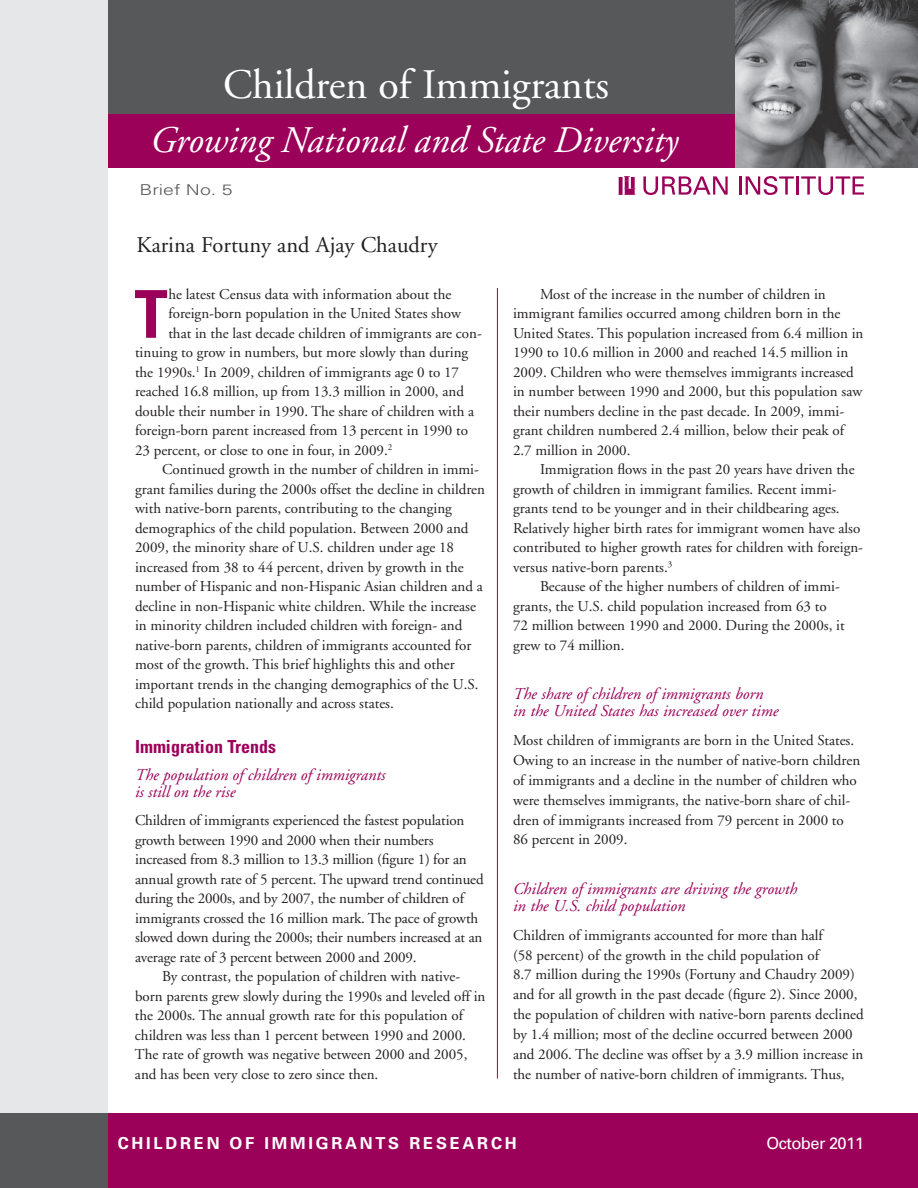
<style>
.page{position:relative;width:918px;height:1188px;background:#fff}
.page>*{position:absolute;margin:0;border:0;box-sizing:border-box;transform-origin:0 0}
.t1{font:700 condensed 66px "Univers";color:#9c0159}
.t2{font:42px "Adobe Garamond";letter-spacing:-.005em;color:#fff}
.t3{font:italic 37.5px "Adobe Garamond";color:#fff}
.t4{font:22.5px "Adobe Garamond";color:#231f20}
.t5{font:700 condensed 18px "Univers";color:#9c0159}
.t6{font:italic 16.5px/17.2px "Adobe Garamond";color:#9c0159}
.t7{font:700 16.5px "Univers";letter-spacing:.165em;color:#fff}
.t8{font:16.5px "Univers";letter-spacing:-.035em;color:#fff}
.t9{font:15px/19.8px "Adobe Garamond";color:#231f20}
.t10{font:300 15px "Univers";color:#57585a;scale:1.3 1}
</style>
<div class="page">
<div style="left:0;top:1113px;width:918px;height:75px;background:#9c0159"></div>
<div style="left:0;top:0;width:918px;height:168px;background:#57585a"></div>
<div style="left:0;top:114px;width:918px;height:54px;background:#9c0159"></div>
<img style="left:735px;top:0;width:183px;height:168px">
<div style="left:0;top:0;width:108px;height:1188px;background:#e6e7e9"></div>
<hr style="left:497px;top:288px;width:1px;height:791px;background:#9c0159">
<div style="left:0;top:1113px;width:108px;height:75px;background:#57585a"></div>
<svg style="left:643px;top:176px;width:85px;height:19px"></svg>
<svg style="left:739px;top:176px;width:55px;height:19px"></svg>
<hr style="left:796px;top:176px;width:3px;height:19px;background:#9c0159">
<svg style="left:801px;top:176px;width:63px;height:19px"></svg>
<div style="left:618px;top:177px;width:6px;height:18px;background:#9c0159"></div>
<div style="left:618px;top:177px;width:6px;height:18px;border:1px solid #fff"></div>
<div style="left:624px;top:189px;width:12px;height:6px;background:#9c0159"></div>
<div style="left:630px;top:177px;width:6px;height:12px;background:#9c0159"></div>
<div style="left:630px;top:177px;width:6px;height:12px;border:1px solid #fff"></div>
<div style="left:624px;top:181px;width:6px;height:8px;background:#9c0159"></div>
<div style="left:624px;top:181px;width:6px;height:8px;border:1px solid #fff"></div>
<svg style="left:624px;top:177px;width:6px;height:4px"></svg>
<h2 class="t2" style="left:223px;top:68px;width:387px">Children of Immigrants</h2>
<h3 class="t3" style="left:150px;top:125px;width:530px">Growing National and State Diversity</h3>
<p class="t10" style="left:139px;top:184px;width:73px">Brief No. 5</p>
<h3 class="t4" style="left:136px;top:236px;width:303px">Karina Fortuny and Ajay Chaudry</h3>
<h1 class="t1" style="left:135px;top:290px;width:35px">T</h1>
<p class="t9" style="left:168px;top:285px;width:284px">he latest Census data with information about the</p>
<p class="t9" style="left:168px;top:305px;width:294px">foreign-born population in the United States show</p>
<p class="t9" style="left:168px;top:324px;width:315px">that in the last decade children of immigrants are con-</p>
<p class="t9" style="left:135px;top:344px;width:335px">tinuing to grow in numbers, but more slowly than during</p>
<p class="t9" style="left:135px;top:363px;width:326px">the 1990s.<sup>1</sup> In 2009, children of immigrants age 0 to 17</p>
<p class="t9" style="left:135px;top:383px;width:330px">reached 16.8 million, up from 13.3 million in 2000, and</p>
<p class="t9" style="left:135px;top:402px;width:341px">double their number in 1990. The share of children with a</p>
<p class="t9" style="left:135px;top:422px;width:334px">foreign-born parent increased from 13 percent in 1990 to</p>
<p class="t9" style="left:135px;top:441px;width:259px">23 percent, or close to one in four, in 2009.<sup>2</sup></p>
<p class="t9" style="left:162px;top:461px;width:318px">Continued growth in the number of children in immi-</p>
<p class="t9" style="left:135px;top:480px;width:352px">grant families during the 2000s offset the decline in children</p>
<p class="t9" style="left:135px;top:500px;width:318px">with native-born parents, contributing to the changing</p>
<p class="t9" style="left:135px;top:519px;width:335px">demographics of the child population. Between 2000 and</p>
<p class="t9" style="left:135px;top:539px;width:321px">2009, the minority share of U.S. children under age 18</p>
<p class="t9" style="left:135px;top:558px;width:330px">increased from 38 to 44 percent, driven by growth in the</p>
<p class="t9" style="left:135px;top:578px;width:349px">number of Hispanic and non-Hispanic Asian children and a</p>
<p class="t9" style="left:135px;top:597px;width:342px">decline in non-Hispanic white children. While the increase</p>
<p class="t9" style="left:135px;top:617px;width:329px">in minority children included children with foreign- and</p>
<p class="t9" style="left:135px;top:636px;width:338px">native-born parents, children of immigrants accounted for</p>
<p class="t9" style="left:135px;top:656px;width:321px">most of the growth. This brief highlights this and other</p>
<p class="t9" style="left:135px;top:675px;width:345px">important trends in the changing demographics of the U.S.</p>
<p class="t9" style="left:135px;top:695px;width:260px">child population nationally and across states.</p>
<p class="t5" style="left:135px;top:740px;width:143px">Immigration Trends</p>
<p class="t6" style="left:135px;top:767px;width:252px">The population of children of immigrants is still on the rise</p>
<p class="t9" style="left:135px;top:812px;width:331px">Children of immigrants experienced the fastest population</p>
<p class="t9" style="left:135px;top:831px;width:300px">growth between 1990 and 2000 when their numbers</p>
<p class="t9" style="left:135px;top:851px;width:333px">increased from 8.3 million to 13.3 million (figure 1) for an</p>
<p class="t9" style="left:135px;top:870px;width:350px">annual growth rate of 5 percent. The upward trend continued</p>
<p class="t9" style="left:135px;top:890px;width:331px">during the 2000s, and by 2007, the number of children of</p>
<p class="t9" style="left:135px;top:909px;width:345px">immigrants crossed the 16 million mark. The pace of growth</p>
<p class="t9" style="left:135px;top:929px;width:349px">slowed down during the 2000s; their numbers increased at an</p>
<p class="t9" style="left:135px;top:948px;width:283px">average rate of 3 percent between 2000 and 2009.</p>
<p class="t9" style="left:162px;top:968px;width:300px">By contrast, the population of children with native-</p>
<p class="t9" style="left:135px;top:987px;width:352px">born parents grew slowly during the 1990s and leveled off in</p>
<p class="t9" style="left:135px;top:1007px;width:330px">the 2000s. The annual growth rate for this population of</p>
<p class="t9" style="left:135px;top:1026px;width:333px">children was less than 1 percent between 1990 and 2000.</p>
<p class="t9" style="left:135px;top:1046px;width:334px">The rate of growth was negative between 2000 and 2005,</p>
<p class="t9" style="left:135px;top:1065px;width:245px">and has been very close to zero since then.</p>
<p class="t9" style="left:513px;top:286px;width:352px;text-indent:27px">Most of the increase in the number of children in immigrant families occurred among children born in the United States. This population increased from 6.4 million in 1990 to 10.6 million in 2000 and reached 14.5 million in 2009. Children who were themselves immigrants increased in number between 1990 and 2000, but this population saw their numbers decline in the past decade. In 2009, immi&shy;grant children numbered 2.4 million, below their peak of 2.7 million in 2000.</p>
<p class="t9" style="left:540px;top:461px;width:316px">Immigration flows in the past 20 years have driven the</p>
<p class="t9" style="left:513px;top:480px;width:325px">growth of children in immigrant families. Recent immi-</p>
<p class="t9" style="left:513px;top:500px;width:328px">grants tend to be younger and in their childbearing ages.</p>
<p class="t9" style="left:513px;top:519px;width:349px">Relatively higher birth rates for immigrant women have also</p>
<p class="t9" style="left:513px;top:539px;width:352px">contributed to higher growth rates for children with foreign-</p>
<p class="t9" style="left:513px;top:558px;width:161px">versus native-born parents.<sup>3</sup></p>
<p class="t9" style="left:540px;top:578px;width:301px">Because of the higher numbers of children of immi-</p>
<p class="t9" style="left:513px;top:597px;width:315px">grants, the U.S. child population increased from 63 to</p>
<p class="t9" style="left:513px;top:617px;width:333px">72 million between 1990 and 2000. During the 2000s, it</p>
<p class="t9" style="left:513px;top:636px;width:113px">grew to 74 million.</p>
<p class="t6" style="left:513px;top:687px;width:267px">The share of children of immigrants born in the United States has increased over time</p>
<p class="t9" style="left:513px;top:732px;width:349px">Most children of immigrants are born in the United States.<br>Owing to an increase in the number of native-born children of immigrants and a decline in the number of children who were themselves immigrants, the native-born share of chil&shy;dren of immigrants increased from 79 percent in 2000 to 86 percent in 2009.</p>
<p class="t6" style="left:513px;top:881px;width:286px">Children of immigrants are driving the growth in the U.S. child population</p>
<p class="t9" style="left:513px;top:926px;width:352px">Children of immigrants accounted for more than half<br>(58 percent) of the growth in the child population of<br>8.7 million during the 1990s (Fortuny and Chaudry 2009) and for all growth in the past decade (figure 2). Since 2000, the population of children with native-born parents declined by 1.4 million; most of the decline occurred between 2000 and 2006. The decline was offset by a 3.9 million increase in the number of native-born children of immigrants. Thus,</p>
<p class="t7" style="left:118px;top:1137px;width:400px">CHILDREN OF IMMIGRANTS RESEARCH</p>
<p class="t8" style="left:766px;top:1137px;width:99px">October 2011</p>
</div>
